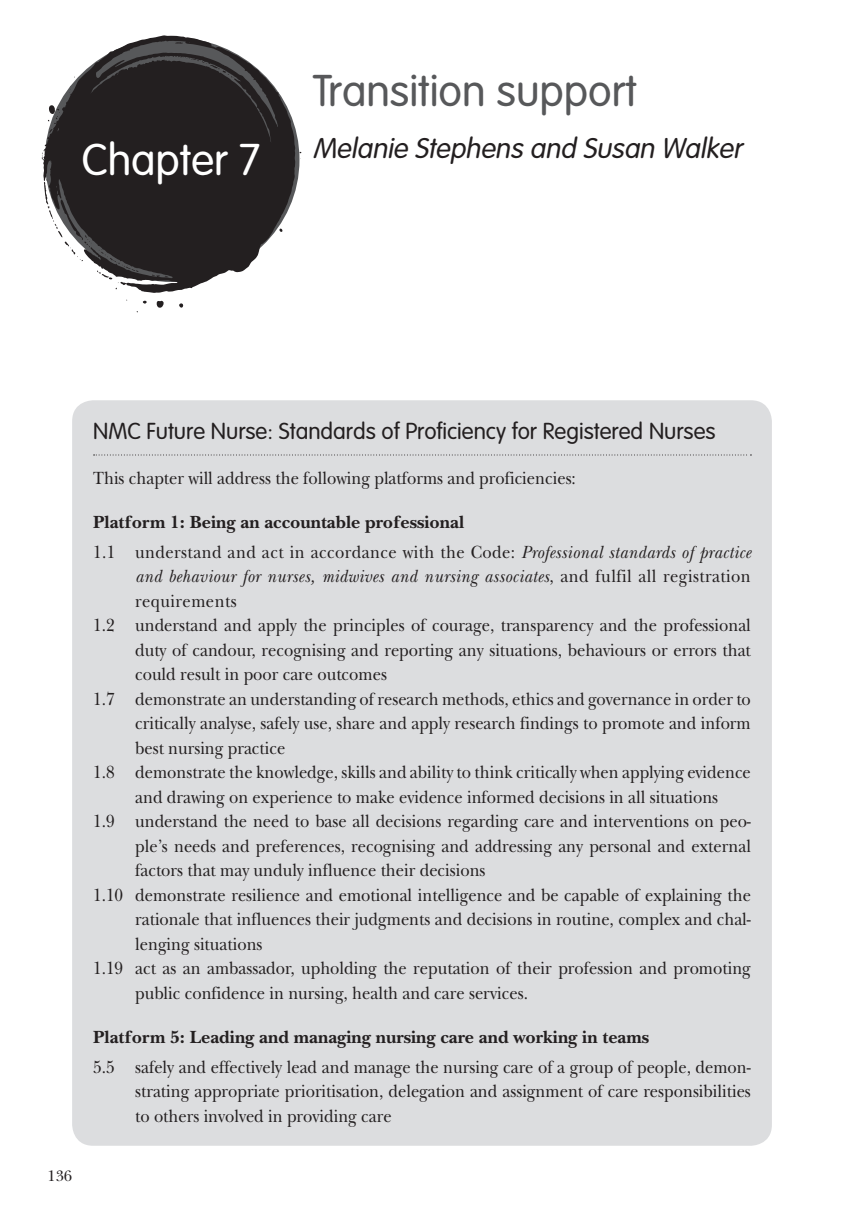
<style>
.page{position:relative;width:844px;height:1216px;background:#fff}
.page>*{position:absolute;margin:0;border:0;box-sizing:border-box;transform-origin:0 0}
.CH_TI{font:300 43.75px "VAG Rounded Std";color:#57585a}
.CH_NU{font:300 43.75px "VAG Rounded Std";color:#fff}
.CH_AU{font:italic 300 28px "VAG Rounded Std";color:#231f20}
.BX1_TI{font:300 22.75px "VAG Rounded Std";color:#231f20}
.BX1_NL{font:18.38px/24.5px "New Baskerville Std";color:#231f20;text-align:justify;scale:.9 1}
.BX1_NL-2{font:italic 18.38px/24.5px "New Baskerville Std";letter-spacing:.025em;color:#231f20;text-align:justify;scale:.9 1}
.BX1_H1{font:700 18.38px "New Baskerville Std";color:#231f20}
.BX1_TEXT{font:18.38px "New Baskerville Std";color:#231f20;scale:.9 1}
.t1{font:15.75px "New Baskerville Std";color:#231f20}
.s1{font-style:normal}
</style>
<div class="page">
<svg style="left:41px;top:35px;width:261px;height:278px;fill:#231f20"></svg>
<div style="left:72px;top:400px;width:700px;height:745px;background:#dcdddf;border-radius:21px"></div>
<svg style="left:94px;top:454px;width:657px;height:1px"></svg>
<p class="CH_NU" style="left:82px;top:135px;width:180px">Chapter 7</p>
<p class="CH_TI" style="left:313px;top:65px;width:326px">Transition support</p>
<p class="CH_AU" style="left:313px;top:132px;width:436px">Melanie Stephens and Susan Walker</p>
<p class="t1" style="left:48px;top:1166px;width:26px">136</p>
<p class="BX1_TI" style="left:93px;top:418px;width:624px">NMC Future Nurse: Standards of Proficiency for Registered Nurses</p>
<p class="BX1_TEXT" style="left:93px;top:468px;width:538px">This chapter will address the following platforms and proficiencies:</p>
<p class="BX1_H1" style="left:93px;top:511px;width:372px">Platform 1: Being an accountable professional</p>
<p class="BX1_NL-2" style="left:135px;top:540px;width:685px;text-indent:-42px"><span class="s1">1.1 understand and act in accordance with the Code:</span> Professional standards of practice and behaviour for nurses, midwives and nursing associates<span class="s1">, and fulfil all registration requirements</span></p>
<p class="BX1_NL" style="left:135px;top:613px;width:685px;text-indent:-42px">1.2 understand and apply the principles of courage, transparency and the professional duty of candour, recognising and reporting any situations, behaviours or errors that could result in poor care outcomes</p>
<p class="BX1_NL" style="left:135px;top:687px;width:685px;text-indent:-42px">1.7 demonstrate an understanding of research methods, ethics and governance in order to critically analyse, safely use, share and apply research findings to promote and inform best nursing practice</p>
<p class="BX1_NL" style="left:93px;top:760px;width:732px;text-align:center">1.8 demonstrate the knowledge, skills and ability to think critically when applying evidence and drawing on experience to make evidence informed decisions in all situations</p>
<p class="BX1_NL" style="left:135px;top:809px;width:685px;text-indent:-42px">1.9 understand the need to base all decisions regarding care and interventions on peo&shy;ple’s needs and preferences, recognising and addressing any personal and external factors that may unduly influence their decisions</p>
<p class="BX1_NL" style="left:135px;top:883px;width:685px;text-indent:-42px">1.10 demonstrate resilience and emotional intelligence and be capable of explaining the rationale that influences their judgments and decisions in routine, complex and chal&shy;lenging situations</p>
<p class="BX1_NL" style="left:135px;top:956px;width:685px;text-indent:-42px">1.19 act as an ambassador, upholding the reputation of their profession and promoting public confidence in nursing, health and care services.</p>
<p class="BX1_H1" style="left:93px;top:1026px;width:557px">Platform 5: Leading and managing nursing care and working in teams</p>
<p class="BX1_NL" style="left:135px;top:1054px;width:685px;text-indent:-42px">5.5 safely and effectively lead and manage the nursing care of a group of people, demon&shy;strating appropriate prioritisation, delegation and assignment of care responsibilities to others involved in providing care</p>
</div>
